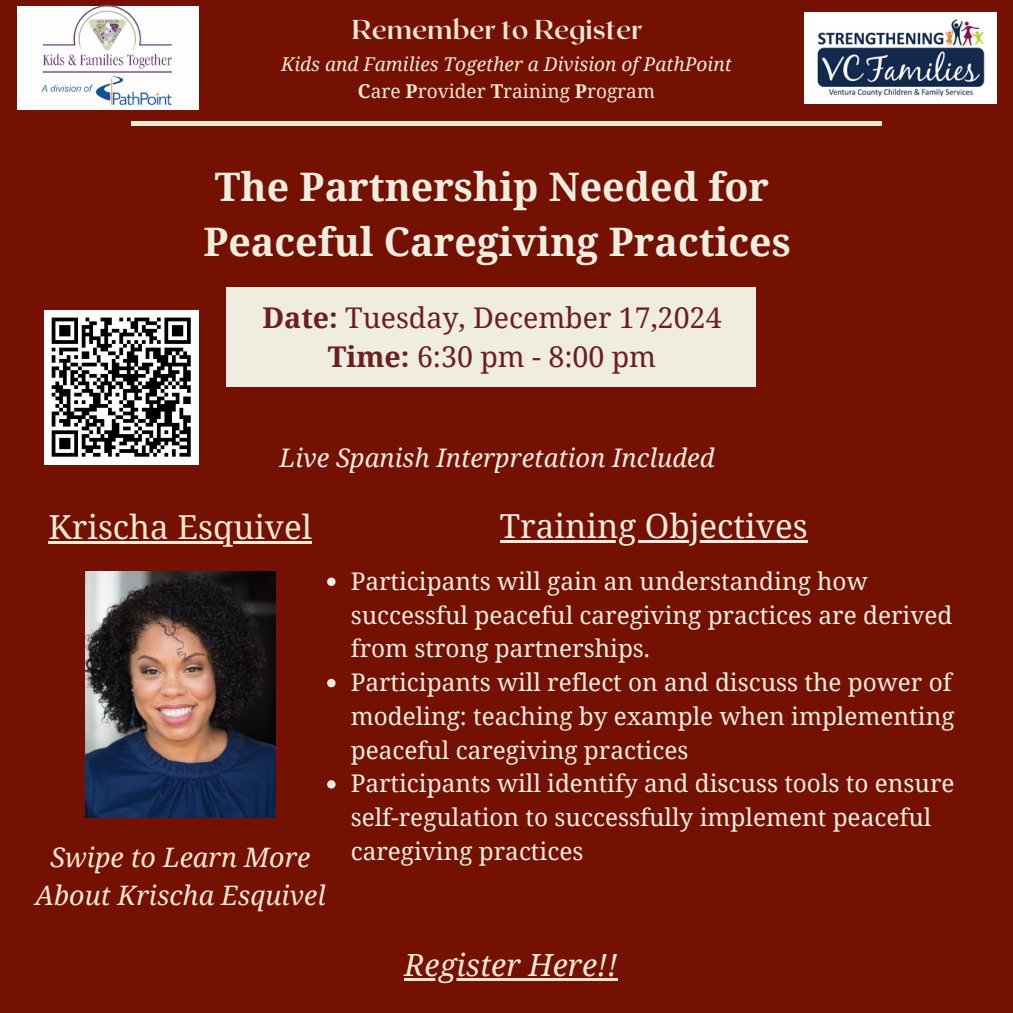
<style>
.page{position:relative;width:1013px;height:1013px;background:#fff}
.page>*{position:absolute;margin:0;border:0;box-sizing:border-box;transform-origin:0 0}
.t1{font:700 39.38px/55px "Noto Serif";color:#eeede0}
.t2{font:33.12px "Noto Serif";color:#eeede0}
.t3{font:33.12px "Noto Serif";color:#f1e8d5}
.t4{font:italic 30.62px "Noto Serif";color:#f1e8d5}
.t5{font:28.5px/39.6px "Noto Serif";color:#6c1e20;text-align:center}
.t6{font:700 27.25px "Roxborough CF";color:#f1e8d5}
.t7{font:italic 26.88px/37.5px "Noto Serif";color:#f1e8d5;text-align:center}
.t8{font:italic 25.5px "Noto Serif";color:#eeede0}
.t9{font:24.38px/33.8px "Noto Serif";color:#eeede0}
.t10{font:italic 19px "Noto Serif";color:#f1e8d5}
.t11{font:19px "Noto Serif";color:#f1e8d5}
.s1{font-weight:700}
</style>
<div class="page">
<div style="left:0;top:0;width:1012px;height:1012px;background:#741102"></div>
<div style="left:131px;top:121px;width:751px;height:5px;background:#f1e8d5"></div>
<img style="left:804px;top:13px;width:192px;height:91px">
<div style="left:17px;top:7px;width:181px;height:103px;background:#fdfdfd"></div>
<img style="left:21px;top:5px;width:173px;height:101px">
<img style="left:85px;top:571px;width:191px;height:246px">
<div style="left:226px;top:288px;width:529px;height:99px;background:#eeede0"></div>
<hr style="left:500px;top:540px;width:307px;height:2px;background:#eeede0">
<hr style="left:49px;top:541px;width:263px;height:3px;background:#f1e8d5">
<svg style="left:327px;top:577px;width:8px;height:9px"></svg>
<svg style="left:327px;top:679px;width:8px;height:8px"></svg>
<svg style="left:327px;top:780px;width:8px;height:8px"></svg>
<hr style="left:404px;top:978px;width:213px;height:2px;background:#f1e8d5">
<div style="left:44px;top:310px;width:154px;height:154px;background:#fff"></div>
<svg style="left:51px;top:317px;width:140px;height:140px"></svg>
<p class="t6" style="left:351px;top:12px;width:292px">Remember to Register</p>
<p class="t10" style="left:281px;top:51px;width:452px">Kids and Families Together a Division of PathPoint</p>
<p class="t11" style="left:358px;top:77px;width:298px"><span class="s1">C</span>are <span class="s1">P</span>rovider <span class="s1">T</span>raining <span class="s1">P</span>rogram</p>
<h1 class="t1" style="left:203px;top:159px;width:589px">The Partnership Needed for<br>Peaceful Caregiving Practices</h1>
<p class="t5" style="left:262px;top:297px;width:460px"><span class="s1">Date:</span> Tuesday, December 17,2024<br><span class="s1">Time:</span> 6:30 pm - 8:00 pm</p>
<p class="t8" style="left:279px;top:440px;width:437px">Live Spanish Interpretation Included</p>
<h5 class="t3" style="left:49px;top:503px;width:265px">Krischa Esquivel</h5>
<h4 class="t2" style="left:500px;top:502px;width:309px">Training Objectives</h4>
<h2 class="t9" style="left:351px;top:563px;width:603px">Participants will gain an understanding how successful peaceful caregiving practices are derived from strong partnerships.</h2>
<h2 class="t9" style="left:351px;top:664px;width:605px;text-align:justify">Participants will reflect on and discuss the power of modeling: teaching by example when implementing peaceful caregiving practices</h2>
<p class="t9" style="left:351px;top:766px;width:605px">Participants will identify and discuss tools to ensure self-regulation to successfully implement peaceful caregiving practices</p>
<p class="t7" style="left:35px;top:838px;width:292px">Swipe to Learn More<br>About Krischa Esquivel</p>
<p class="t4" style="left:404px;top:943px;width:215px">Register Here!!</p>
</div>
